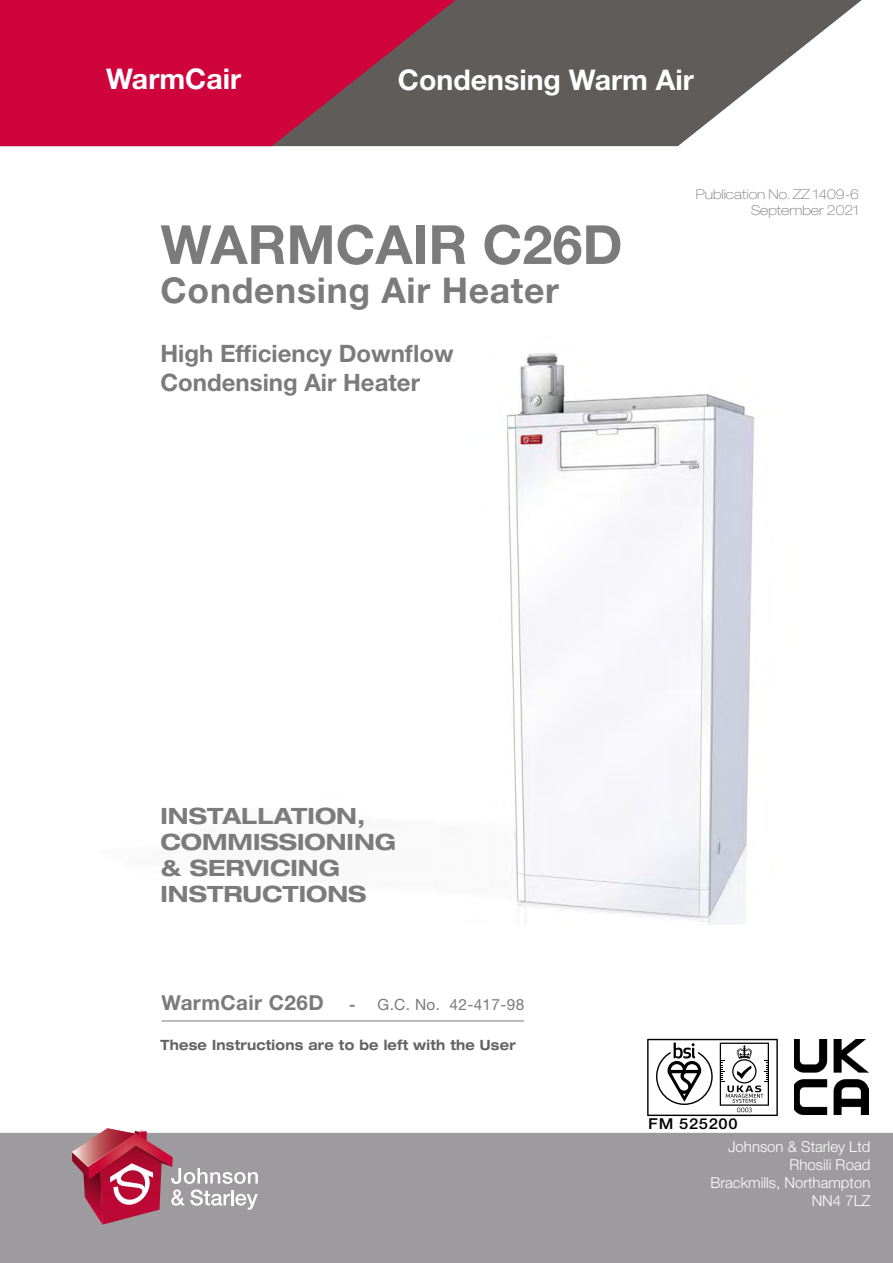
<style>
.page{position:relative;width:893px;height:1263px;background:#fff}
.page>*{position:absolute;margin:0;border:0;box-sizing:border-box;transform-origin:0 0}
.t1{font:700 54px "Helvetica Neue LT Std";color:#7c7b7b}
.t2{font:700 35.55px "Helvetica Neue LT Std";letter-spacing:.02em;color:#7c7b7b}
.t3{font:700 28.5px "Helvetica Neue LT Std";color:#fff}
.t4{font:700 24px "Helvetica Neue LT Std";color:#7c7b7b}
.t5{font:700 expanded 22.5px/25.8px "Helvetica Neue LT Std";color:#7c7b7b}
.t6{font:700 20.7px "Helvetica Neue LT Std";letter-spacing:.02em;color:#7c7b7b}
.t7{font:15.45px "Helvetica Neue LT Std";letter-spacing:.02em;color:#7c7b7b}
.t8{font:300 15px/18px "Helvetica Neue LT Std";color:#fff;text-align:right}
.t9{font:500 15px "Helvetica Neue LT Std";letter-spacing:.04em;color:#000;scale:1.1 1}
.t10{font:700 expanded 14.25px "Helvetica Neue LT Std";letter-spacing:.02em;color:#646363;scale:.87 1}
.t11{font:100 expanded 13.5px "Helvetica Neue LT Std";color:#7c7b7b}
.s1{font-size:15.45px}
</style>
<div class="page">
<svg style="left:471px;top:0;width:391px;height:146px;fill:#5f5c5a"></svg>
<svg style="left:0;top:0;width:471px;height:146px;background:#b61842"></svg>
<svg style="left:647px;top:1039px;width:131px;height:77px"></svg>
<img style="left:794px;top:1039px;width:75px;height:75px">
<div style="left:0;top:1133px;width:893px;height:130px;background:#9d9b9d"></div>
<svg style="left:72px;top:1128px;width:186px;height:96px;background:#b27f8a"></svg>
<img style="left:506px;top:353px;width:249px;height:571px">
<hr style="left:162px;top:1021px;width:362px;height:1px;background:#7c7b7b">
<h3 class="t3" style="left:106px;top:61px;width:137px">WarmCair</h3>
<h3 class="t3" style="left:398px;top:62px;width:297px">Condensing Warm Air</h3>
<p class="t1" style="left:161px;top:211px;width:463px">WARMCAIR C26D</p>
<p class="t2" style="left:161px;top:269px;width:400px">Condensing Air Heater</p>
<p class="t4" style="left:161px;top:339px;width:295px">High Efficiency Downflow</p>
<p class="t4" style="left:161px;top:368px;width:261px">Condensing Air Heater</p>
<p class="t11" style="left:696px;top:186px;width:165px">Publication No. ZZ 1409-6</p>
<p class="t11" style="left:751px;top:202px;width:109px">September 2021</p>
<p class="t5" style="left:161px;top:803px;width:237px">INSTALLATION,<br>COMMISSIONING</p>
<p class="t5" style="left:161px;top:854px;width:181px">&amp; SERVICING</p>
<p class="t5" style="left:161px;top:880px;width:208px">INSTRUCTIONS</p>
<p class="t6" style="left:162px;top:990px;width:195px">WarmCair C26D <span class="s1">-</span></p>
<p class="t7" style="left:378px;top:995px;width:148px">G.C. No. 42-417-98</p>
<p class="t10" style="left:161px;top:1036px;width:410px">These Instructions are to be left with the User</p>
<p class="t9" style="left:648px;top:1114px;width:83px">FM 525200</p>
<p class="t8" style="left:710px;top:1137px;width:162px">Johnson &amp; Starley Ltd<br>Rhosili Road<br>Brackmills, Northampton<br>NN4 7LZ</p>
</div>
